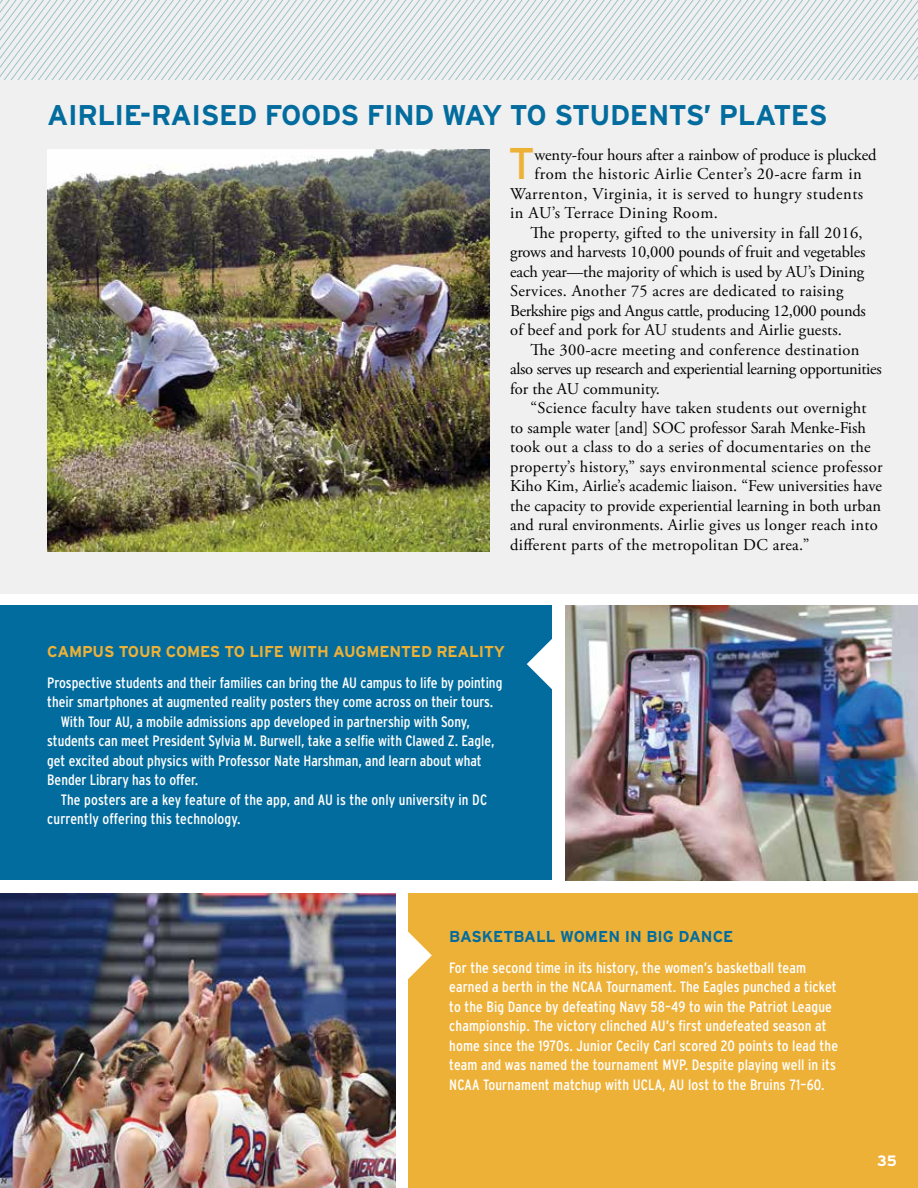
<style>
.page{position:relative;width:918px;height:1188px;background:#fff}
.page>*{position:absolute;margin:0;border:0;box-sizing:border-box;transform-origin:0 0}
.Body_Copy{font:44.4px "Interstate";color:#eeb138}
.story_headers{font:700 28.5px "Interstate";letter-spacing:-.015em;color:#036c9e}
.Body_Copy-2{font:16.5px/19.5px "Adobe Garamond Pro";letter-spacing:.01em;color:#000}
.Body_Copy-3{font:16.5px/19.5px "Adobe Garamond Pro";letter-spacing:-.01em;color:#000}
.Body_Copy-4{font:16.5px/19.5px "Adobe Garamond Pro";letter-spacing:-.02em;color:#000}
.Body_Copy-5{font:16.5px "Adobe Garamond Pro";letter-spacing:.03em;color:#000}
.newswell_body_text{font:700 15.75px "Interstate";letter-spacing:-.01em;color:#eeb138}
.newswell_body_text-2{font:700 15.75px "Interstate";color:#036c9e}
.newswell_body_text-3{font:condensed 15px/19.5px "Interstate";color:#fff}
.t1{font:700 15px "Interstate";color:#fff}
</style>
<div class="page">
<div style="left:0;top:0;width:918px;height:594px;background:#f0f0f0"></div>
<svg style="left:0;top:0;width:918px;height:80px"></svg>
<img style="left:0;top:893px;width:396px;height:295px">
<img style="left:565px;top:605px;width:353px;height:275px">
<div style="left:0;top:605px;width:551px;height:275px;background:#036c9e"></div>
<div style="left:409px;top:893px;width:509px;height:295px;background:#eeb138"></div>
<img style="left:47px;top:149px;width:443px;height:402px">
<svg style="left:408px;top:923px;width:24px;height:64px"></svg>
<svg style="left:527px;top:632px;width:25px;height:64px"></svg>
<p class="story_headers" style="left:47px;top:99px;width:782px">AIRLIE-RAISED FOODS FIND WAY TO STUDENTS’ PLATES</p>
<p class="Body_Copy" style="left:508px;top:139px;width:28px">T</p>
<p class="Body_Copy-3" style="left:535px;top:146px;width:344px">wenty-four hours after a rainbow of produce is plucked</p>
<p class="Body_Copy-5" style="left:535px;top:164px;width:329px">from the historic Airlie Center’s 20-acre farm in</p>
<p class="Body_Copy-5" style="left:510px;top:184px;width:355px">Warrenton, Virginia, it is served to hungry students</p>
<p class="Body_Copy-5" style="left:510px;top:203px;width:209px">in AU’s Terrace Dining Room.</p>
<p class="Body_Copy-3" style="left:510px;top:224px;width:357px;text-indent:20px">The property, gifted to the university in fall 2016, grows and harvests 10,000 pounds of fruit and vegetables each year—the majority of which is used by AU’s Dining Services. Another 75 acres are dedicated to raising Berkshire pigs and Angus cattle, producing 12,000 pounds of beef and pork for AU students and Airlie guests.</p>
<p class="Body_Copy-4" style="left:510px;top:341px;width:373px;text-indent:20px">The 300-acre meeting and conference destination also serves up research and experiential learning opportunities for the AU community.</p>
<p class="Body_Copy-2" style="left:510px;top:399px;width:374px;text-indent:20px">“Science faculty have taken students out overnight to sample water [and] SOC professor Sarah Menke-Fish took out a class to do a series of documentaries on the property’s history,” says environmental science professor Kiho Kim, Airlie’s academic liaison. “Few universities have the capacity to provide experiential learning in both urban and rural environments. Airlie gives us longer reach into different parts of the metropolitan DC area.”</p>
<p class="newswell_body_text" style="left:47px;top:643px;width:459px">CAMPUS TOUR COMES TO LIFE WITH AUGMENTED REALITY</p>
<p class="newswell_body_text-3" style="left:47px;top:673px;width:457px">Prospective students and their families can bring the AU campus to life by pointing their smartphones at augmented reality posters they come across on their tours.</p>
<p class="newswell_body_text-3" style="left:47px;top:712px;width:449px;text-indent:14px">With Tour AU, a mobile admissions app developed in partnership with Sony, students can meet President Sylvia M. Burwell, take a selfie with Clawed Z. Eagle, get excited about physics with Professor Nate Harshman, and learn about what Bender Library has to offer.</p>
<p class="newswell_body_text-3" style="left:47px;top:790px;width:441px;text-indent:14px">The posters are a key feature of the app, and AU is the only university in DC currently offering this technology.</p>
<p class="newswell_body_text-2" style="left:449px;top:928px;width:286px">BASKETBALL WOMEN IN BIG DANCE</p>
<p class="newswell_body_text-3" style="left:449px;top:957px;width:390px">For the second time in its history, the women’s basketball team earned a berth in the NCAA Tournament. The Eagles punched a ticket to the Big Dance by defeating Navy 58–49 to win the Patriot League championship. The victory clinched AU’s first undefeated season at home since the 1970s. Junior Cecily Carl scored 20 points to lead the team and was named the tournament MVP. Despite playing well in its NCAA Tournament matchup with UCLA, AU lost to the Bruins 71–60.</p>
<p class="t1" style="left:877px;top:1153px;width:21px">35</p>
</div>
